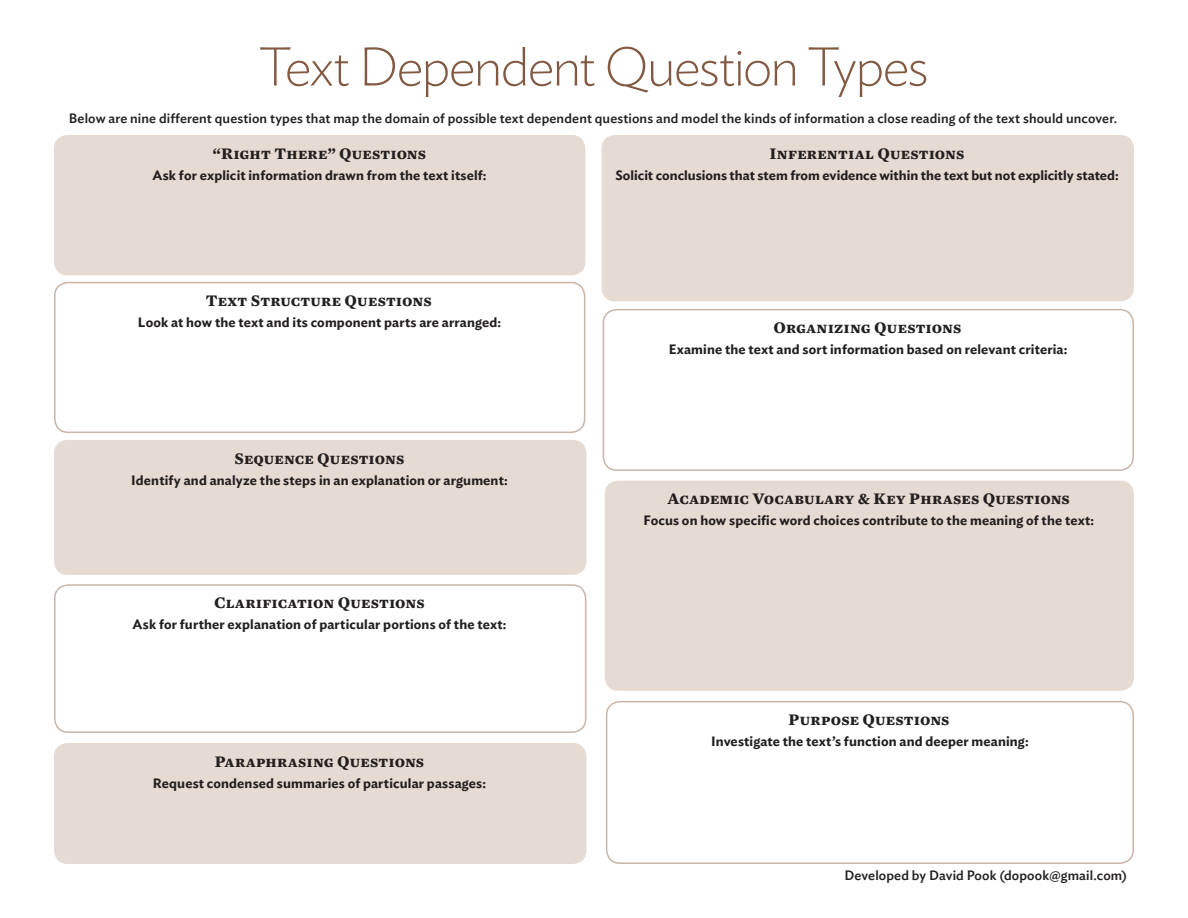
<style>
.page{position:relative;width:1188px;height:918px;background:#fff}
.page>*{position:absolute;margin:0;border:0;box-sizing:border-box;transform-origin:0 0}
.t1{font:200 54px "Ideal Sans";letter-spacing:-.04em;color:#825942}
._2_0_Question{font:700 16.5px "Mercury Text G1";letter-spacing:.01em;color:#231f20}
._2_1_Body_Copy{font:600 13.5px "Ideal Sans";letter-spacing:.01em;color:#231f20}
._2_1_Body_Copy-2{font:500 13.5px "Ideal Sans";letter-spacing:.01em;color:#231f20}
</style>
<div class="page">
<div style="left:54px;top:135px;width:531px;height:140px;background:#e6dbd3;border-radius:14px"></div>
<div style="left:602px;top:135px;width:532px;height:166px;background:#e6dbd3;border-radius:14px"></div>
<div style="left:54px;top:282px;width:531px;height:151px;border:2px solid #c9b5a8;border-radius:14px"></div>
<div style="left:54px;top:584px;width:532px;height:149px;border:2px solid #c9b5a8;border-radius:14px"></div>
<div style="left:54px;top:743px;width:532px;height:121px;background:#e6dbd3;border-radius:14px"></div>
<div style="left:603px;top:309px;width:531px;height:162px;border:2px solid #c9b5a8;border-radius:14px"></div>
<div style="left:605px;top:481px;width:529px;height:210px;background:#e6dbd3;border-radius:14px"></div>
<div style="left:54px;top:440px;width:532px;height:135px;background:#e6dbd3;border-radius:14px"></div>
<div style="left:606px;top:701px;width:528px;height:163px;border:2px solid #c9b5a8;border-radius:14px"></div>
<p class="t1" style="left:259px;top:25px;width:671px">Text Dependent Question Types</p>
<p class="_2_1_Body_Copy-2" style="left:69px;top:107px;width:1050px">Below are nine different question types that map the domain of possible text dependent questions and model the kinds of information a close reading of the text should uncover.</p>
<p class="_2_0_Question" style="left:213px;top:141px;width:215px">“Right There” Questions</p>
<p class="_2_1_Body_Copy" style="left:152px;top:164px;width:336px">Ask for explicit information drawn from the text itself:</p>
<p class="_2_0_Question" style="left:206px;top:288px;width:228px">Text Structure Questions</p>
<p class="_2_1_Body_Copy" style="left:138px;top:311px;width:365px">Look at how the text and its component parts are arranged:</p>
<p class="_2_0_Question" style="left:235px;top:446px;width:171px">Sequence Questions</p>
<p class="_2_1_Body_Copy" style="left:131px;top:469px;width:378px">Identify and analyze the steps in an explanation or argument:</p>
<p class="_2_0_Question" style="left:214px;top:590px;width:212px">Clarification Questions</p>
<p class="_2_1_Body_Copy" style="left:132px;top:614px;width:376px">Ask for further explanation of particular portions of the text:</p>
<p class="_2_0_Question" style="left:215px;top:749px;width:211px">Paraphrasing Questions</p>
<p class="_2_1_Body_Copy" style="left:153px;top:772px;width:335px">Request condensed summaries of particular passages:</p>
<p class="_2_0_Question" style="left:770px;top:141px;width:197px">Inferential Questions</p>
<p class="_2_1_Body_Copy" style="left:615px;top:164px;width:505px">Solicit conclusions that stem from evidence within the text but not explicitly stated:</p>
<p class="_2_0_Question" style="left:773px;top:315px;width:190px">Organizing Questions</p>
<p class="_2_1_Body_Copy" style="left:669px;top:338px;width:400px">Examine the text and sort information based on relevant criteria:</p>
<p class="_2_0_Question" style="left:668px;top:486px;width:404px">Academic Vocabulary &amp; Key Phrases Questions</p>
<p class="_2_1_Body_Copy" style="left:643px;top:510px;width:452px">Focus on how specific word choices contribute to the meaning of the text:</p>
<p class="_2_0_Question" style="left:789px;top:707px;width:163px">Purpose Questions</p>
<p class="_2_1_Body_Copy" style="left:711px;top:730px;width:319px">Investigate the text’s function and deeper meaning:</p>
<p class="_2_1_Body_Copy-2" style="left:845px;top:865px;width:284px">Developed by David Pook (dopook@gmail.com)</p>
</div>
